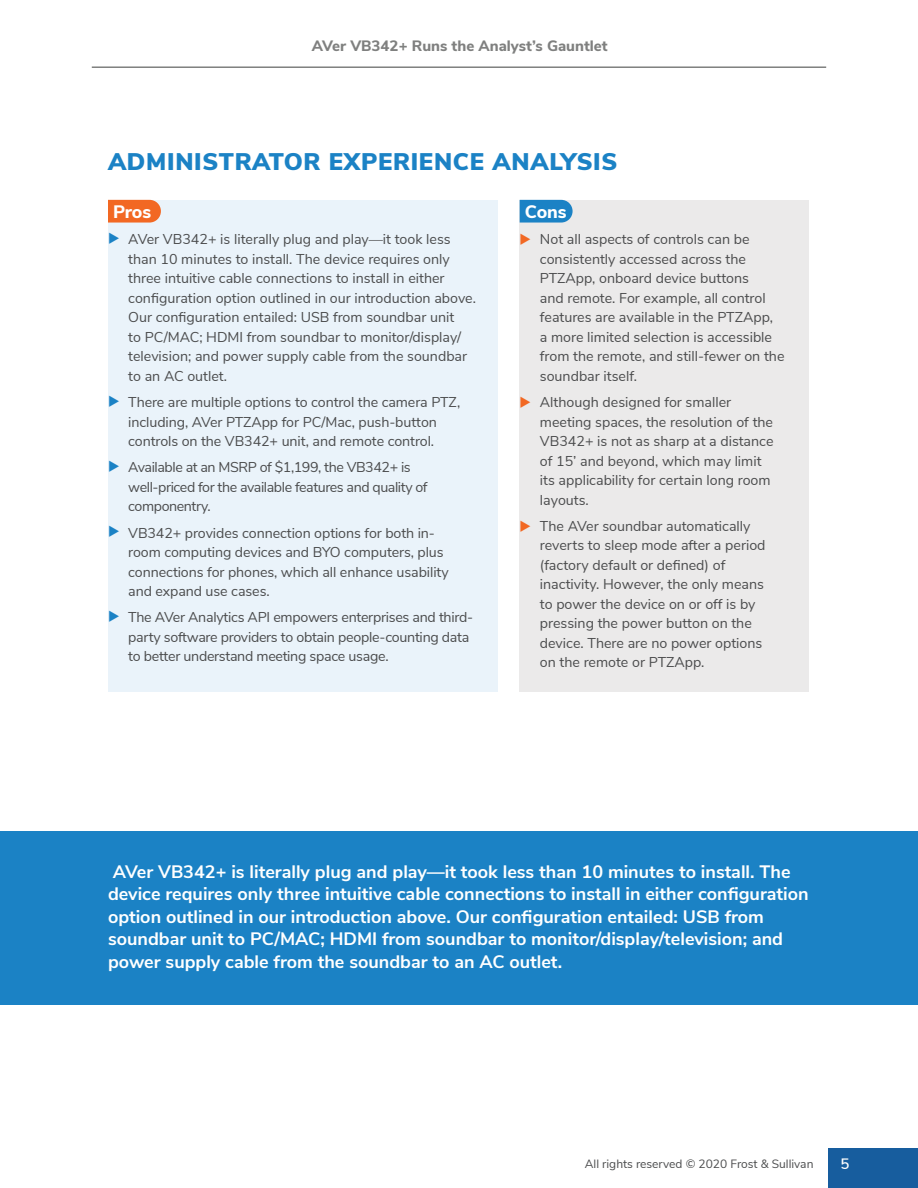
<style>
.page{position:relative;width:918px;height:1188px;background:#fff}
.page>*{position:absolute;margin:0;border:0;box-sizing:border-box;transform-origin:0 0}
.t1{font:900 24px "Nunito Sans";letter-spacing:.03em;color:#1b82c5}
.t2{font:700 18px/22.5px "Nunito Sans";color:#fff}
.t3{font:800 18px "Nunito Sans";letter-spacing:-.005em;color:#fff}
.t4{font:800 15px "Nunito Sans";color:#7f807f}
.t5{font:600 15px "Nunito Sans";color:#fff}
.t6{font:14.25px/19.5px "Nunito Sans";color:#4b4c4d}
.t7{font:14.25px/19.5px "Nunito Sans";letter-spacing:-.02em;color:#4b4c4d}
.t8{font:14.25px/19.5px "Nunito Sans";letter-spacing:-.03em;color:#4b4c4d}
.t9{font:12px "Nunito Sans";color:#4b4c4d}
</style>
<div class="page">
<div style="left:828px;top:1148px;width:90px;height:40px;background:#175d9e"></div>
<hr style="left:92px;top:66px;width:734px;height:2px;background:#7f807f">
<div style="left:520px;top:200px;width:289px;height:491px;background:#ebeaea"></div>
<div style="left:108px;top:200px;width:390px;height:491px;background:#eaf3fa"></div>
<svg style="left:520px;top:200px;width:53px;height:23px"></svg>
<svg style="left:108px;top:200px;width:53px;height:23px"></svg>
<div style="left:0;top:831px;width:918px;height:174px;background:#1b82c5"></div>
<p class="t4" style="left:312px;top:35px;width:297px">AVer VB342+ Runs the Analyst’s Gauntlet</p>
<h1 class="t1" style="left:108px;top:144px;width:511px">ADMINISTRATOR EXPERIENCE ANALYSIS</h1>
<p class="t3" style="left:113px;top:199px;width:40px">Pros</p>
<p class="t6" style="left:128px;top:229px;width:349px">AVer VB342+ is literally plug and play—it took less than 10 minutes to install. The device requires only three intuitive cable connections to install in either configuration option outlined in our introduction above.<br>Our configuration entailed: USB from soundbar unit<br>to PC/MAC; HDMI from soundbar to monitor/display/ television; and power supply cable from the soundbar to an AC outlet.</p>
<p class="t6" style="left:128px;top:391px;width:334px">There are multiple options to control the camera PTZ, including, AVer PTZApp for PC/Mac, push-button controls on the VB342+ unit, and remote control.</p>
<p class="t8" style="left:128px;top:457px;width:301px">Available at an MSRP of $1,199, the VB342+ is well-priced for the available features and quality of componentry.</p>
<p class="t6" style="left:128px;top:522px;width:322px">VB342+ provides connection options for both in&shy;room computing devices and BYO computers, plus connections for phones, which all enhance usability and expand use cases.</p>
<p class="t7" style="left:128px;top:607px;width:346px">The AVer Analytics API empowers enterprises and third&shy;party software providers to obtain people-counting data to better understand meeting space usage.</p>
<p class="t3" style="left:525px;top:199px;width:44px">Cons</p>
<p class="t6" style="left:540px;top:229px;width:246px">Not all aspects of controls can be consistently accessed across the PTZApp, onboard device buttons<br>and remote. For example, all control features are available in the PTZApp,<br>a more limited selection is accessible from the remote, and still-fewer on the soundbar itself.</p>
<p class="t6" style="left:540px;top:391px;width:235px">Although designed for smaller meeting spaces, the resolution of the<br>VB342+ is not as sharp at a distance of 15’ and beyond, which may limit its applicability for certain long room layouts.</p>
<p class="t6" style="left:540px;top:515px;width:227px">The AVer soundbar automatically reverts to sleep mode after a period (factory default or defined) of inactivity. However, the only means to power the device on or off is by pressing the power button on the device. There are no power options on the remote or PTZApp.</p>
<p class="t2" style="left:108px;top:859px;width:702px">AVer VB342+ is literally plug and play—it took less than 10 minutes to install. The device requires only three intuitive cable connections to install in either configuration option outlined in our introduction above. Our configuration entailed: USB from soundbar unit to PC/MAC; HDMI from soundbar to monitor/display/television; and power supply cable from the soundbar to an AC outlet.</p>
<p class="t9" style="left:585px;top:1155px;width:230px">All rights reserved © 2020 Frost &amp; Sullivan</p>
<p class="t5" style="left:841px;top:1153px;width:10px">5</p>
</div>
